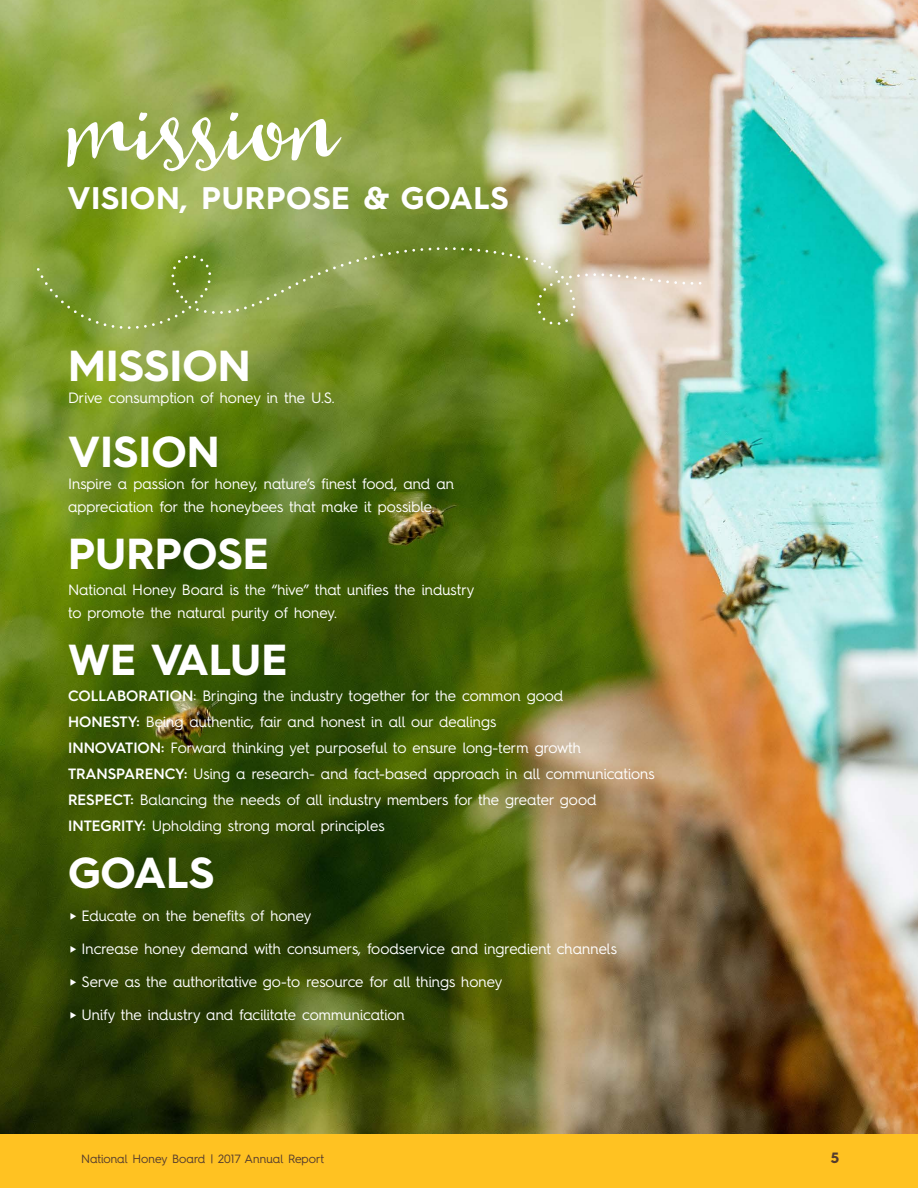
<style>
.page{position:relative;width:918px;height:1188px;background:#fff}
.page>*{position:absolute;margin:0;border:0;box-sizing:border-box;transform-origin:0 0}
.t1{font:105px "Heart And Soul";letter-spacing:.02em;color:#fff}
.t2{font:700 43.5px "Hurme Geometric Sans 4";color:#fff}
.t3{font:700 31.35px "Hurme Geometric Sans 4";letter-spacing:.02em;color:#fff}
.t4{font:15px/26px "Hurme Geometric Sans 4";color:#fff}
.t5{font:700 15px "Hurme Geometric Sans 4";color:#543c2e}
.t6{font:12px "Hurme Geometric Sans 4";color:#543c2e}
.s1{font-weight:600}
.s2{font-size:18px}
</style>
<div class="page">
<div style="left:0;top:1134px;width:918px;height:54px;background:#ffc222"></div>
<img style="left:0;top:0;width:918px;height:1134px">
<svg style="left:37px;top:268px;width:77px;height:60px;background:#7a992d"></svg>
<svg style="left:128px;top:248px;width:295px;height:81px;background:#889f44"></svg>
<svg style="left:445px;top:247px;width:159px;height:78px;background:#9ba85b"></svg>
<svg style="left:618px;top:275px;width:67px;height:9px"></svg>
<h1 class="t1" style="left:69px;top:66px;width:270px">mission</h1>
<h3 class="t3" style="left:67px;top:176px;width:443px">VISION, PURPOSE &amp; GOALS</h3>
<h2 class="t2" style="left:68px;top:335px;width:184px">MISSION</h2>
<p class="t4" style="left:68px;top:385px;width:268px">Drive consumption of honey in the U.S.</p>
<h2 class="t2" style="left:68px;top:421px;width:153px">VISION</h2>
<p class="t4" style="left:68px;top:472px;width:388px;line-height:22.5px">Inspire a passion for honey, nature’s finest food, and an appreciation for the honeybees that make it possible.</p>
<h2 class="t2" style="left:68px;top:523px;width:202px">PURPOSE</h2>
<p class="t4" style="left:68px;top:578px;width:408px;line-height:22.5px">National Honey Board is the “hive” that unifies the industry to promote the natural purity of honey.</p>
<h2 class="t2" style="left:68px;top:629px;width:221px">WE VALUE</h2>
<p class="t4" style="left:68px;top:682px;width:588px"><span class="s1">COLLABORATION</span>: Bringing the industry together for the common good<br><span class="s1">HONESTY:</span> Being authentic, fair and honest in all our dealings<br><span class="s1">INNOVATION:</span> Forward thinking yet purposeful to ensure long-term growth <span class="s1">TRANSPARENCY:</span> Using a research- and fact-based approach in all communications <span class="s1">RESPECT:</span> Balancing the needs of all industry members for the greater good <span class="s1">INTEGRITY:</span> Upholding strong moral principles</p>
<h2 class="t2" style="left:68px;top:842px;width:148px">GOALS</h2>
<p class="t4" style="left:68px;top:903px;width:245px"><span class="s2">►</span> Educate on the benefits of honey</p>
<p class="t4" style="left:68px;top:936px;width:550px"><span class="s2">►</span> Increase honey demand with consumers, foodservice and ingredient channels</p>
<p class="t4" style="left:68px;top:969px;width:436px"><span class="s2">►</span> Serve as the authoritative go-to resource for all things honey</p>
<p class="t4" style="left:68px;top:1002px;width:338px"><span class="s2">►</span> Unify the industry and facilitate communication</p>
<p class="t6" style="left:81px;top:1150px;width:245px">National Honey Board | 2017 Annual Report</p>
<p class="t5" style="left:831px;top:1147px;width:10px">5</p>
</div>
